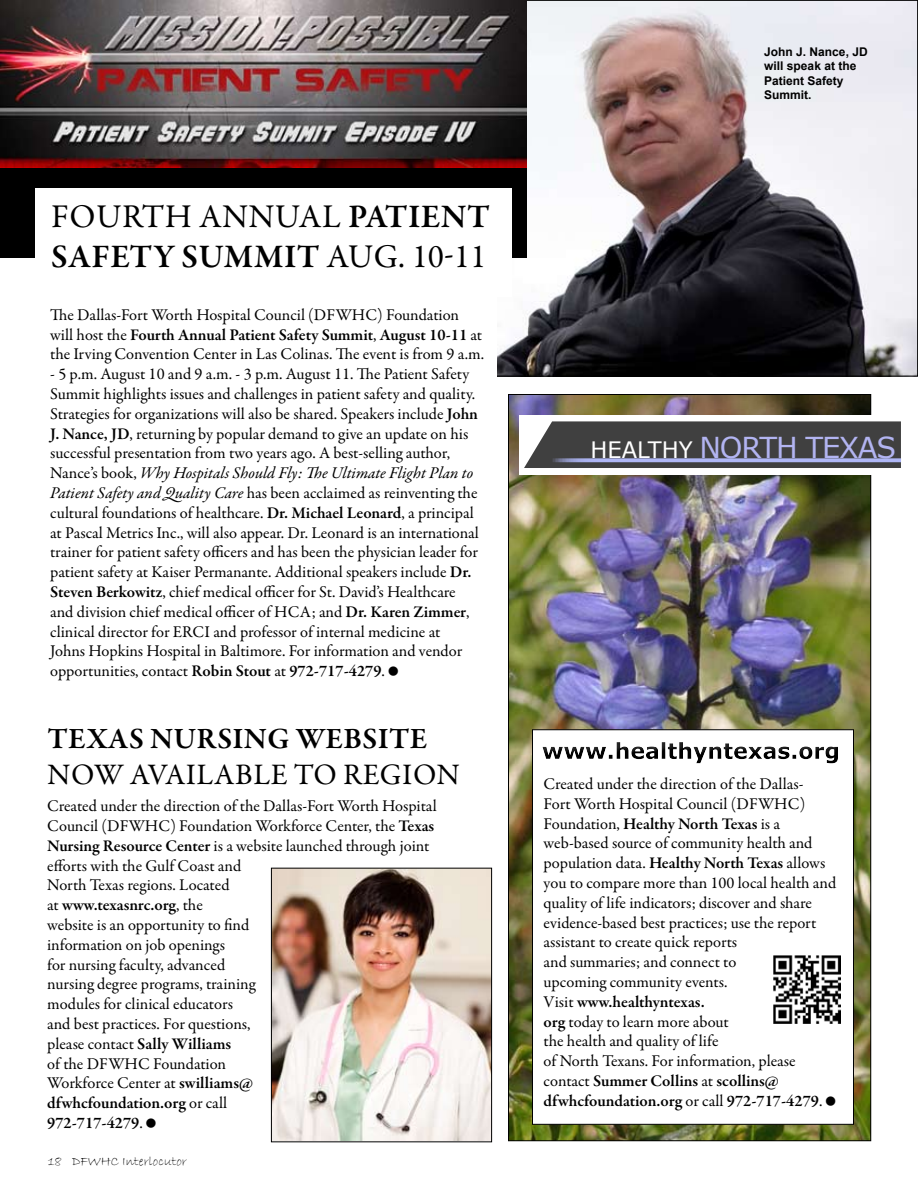
<style>
.page{position:relative;width:918px;height:1188px;background:#fff}
.page>*{position:absolute;margin:0;border:0;box-sizing:border-box;transform-origin:0 0}
.t1{font:33.45px "Garamond Premr Pro";color:#000}
.t2{font:600 33.45px "Garamond Premr Pro";color:#000}
.t3{font:29.85px "Garamond Premr Pro";color:#000}
.t4{font:600 29.85px "Garamond Premr Pro";letter-spacing:.015em;color:#000}
.t5{font:28.8px "Verdana";color:#b2b4f1}
.t6{font:22.65px "Verdana";color:#fff}
.t7{font:16.5px/19.8px "Garamond Premr Pro";letter-spacing:-.005em;color:#000}
.t8{font:13.5px "Bradley Hand ITC";color:#000}
.t9{font:700 12px/14.4px "Arial";color:#000}
.s1{font-weight:600}
.s2{font-style:italic}
.s3{color:#000102}
.s4{font-size:28.8px;color:#b2b4f1}
</style>
<div class="page">
<img style="left:497px;top:2px;width:419px;height:372px">
<img style="left:0;top:0;width:526px;height:168px">
<img style="left:510px;top:396px;width:359px;height:743px">
<div style="left:519px;top:415px;width:392px;height:59px;background:#fff"></div>
<div style="left:0;top:168px;width:526px;height:89px;background:#000"></div>
<div style="left:35px;top:189px;width:477px;height:108px;background:#fff"></div>
<div style="left:532px;top:730px;width:322px;height:395px;background:#fff;border:1px solid #000"></div>
<div style="left:540px;top:740px;width:309px;height:29px;background:#000;opacity:.25"></div>
<img style="left:773px;top:956px;width:68px;height:68px">
<svg style="left:524px;top:421px;width:377px;height:47px;background:#4a4a4a"></svg>
<svg style="left:544px;top:458px;width:357px;height:4px"></svg>
<img style="left:273px;top:870px;width:217px;height:270px">
<div style="left:271px;top:868px;width:221px;height:274px;border:1px solid #000"></div>
<h1 class="t1" style="left:51px;top:196px;width:44px">Fourth</h1>
<h1 class="t1" style="left:199px;top:196px;width:25px">annual</h1>
<h1 class="t2" style="left:348px;top:196px;width:97px">patient</h1>
<h1 class="t2" style="left:51px;top:236px;width:21px">safet</h1>
<h1 class="t2" style="left:153px;top:236px;width:55px">y summ</h1>
<h1 class="t1" style="left:284px;top:236px;width:67px"><span class="s1">it</span> aug</h1>
<h1 class="t1" style="left:398px;top:236px;width:90px">. 10-11</h1>
<p class="t7" style="left:50px;top:305px;width:435px">The Dallas-Fort Worth Hospital Council (DFWHC) Foundation will host the <span class="s1">Fourth Annual Patient Safety Summit</span>, <span class="s1">August 10-11</span> at the Irving Convention Center in Las Colinas. The event is from 9 a.m.</p>
<p class="t7" style="left:50px;top:364px;width:430px">- 5 p.m. August 10 and 9 a.m. - 3 p.m. August 11. The Patient Safety Summit highlights issues and challenges in patient safety and quality.<br>Strategies for organizations will also be shared. Speakers include <span class="s1">John J. Nance, JD</span>, returning by popular demand to give an update on his successful presentation from two years ago. A best-selling author, Nance’s book, <span class="s2">Why Hospitals Should Fly: The Ultimate Flight Plan to Patient Safety and Quality Care</span> has been acclaimed as reinventing the cultural foundations of healthcare. <span class="s1">Dr. Michael Leonard</span>, a principal at Pascal Metrics Inc., will also appear. Dr. Leonard is an international trainer for patient safety officers and has been the physician leader for patient safety at Kaiser Permanante. Additional speakers include <span class="s1">Dr.<br>Steven Berkowitz</span>, chief medical officer for St. David’s Healthcare and division chief medical officer of HCA; and <span class="s1">Dr. Karen Zimmer</span>, clinical director for ERCI and professor of internal medicine at Johns Hopkins Hospital in Baltimore. For information and vendor opportunities, contact <span class="s1">Robin Stout</span> at <span class="s1">972-717-4279</span>.</p>
<h2 class="t4" style="left:47px;top:720px;width:124px">Texas nurs</h2>
<h2 class="t4" style="left:233px;top:720px;width:85px">ing webs</h2>
<h2 class="t4" style="left:378px;top:720px;width:31px">ite</h2>
<h2 class="t3" style="left:47px;top:756px;width:27px">now</h2>
<h2 class="t3" style="left:130px;top:756px;width:19px">available</h2>
<h2 class="t3" style="left:294px;top:756px;width:70px">to region</h2>
<p class="t7" style="left:47px;top:796px;width:391px">Created under the direction of the Dallas-Fort Worth Hospital Council (DFWHC) Foundation Workforce Center, the <span class="s1">Texas Nursing Resource Center</span> is a website launched through joint efforts with the Gulf Coast and<br>North Texas regions. Located<br>at <span class="s1">www.texasnrc.org</span>, the<br>website is an opportunity to find<br>information on job openings<br>for nursing faculty, advanced<br>nursing degree programs, training<br>modules for clinical educators<br>and best practices. For questions,<br>please contact <span class="s1">Sally Williams<br></span>of the DFWHC Foundation<br>Workforce Center at <span class="s1">swilliams@<br>dfwhcfoundation.org</span> or call<br><span class="s1">972-717-4279</span>.</p>
<p class="t8" style="left:48px;top:1153px;width:140px"><span class="s3">18</span> DFWHC Interlocutor</p>
<p class="t9" style="left:764px;top:45px;width:105px">John J. Nance, JD will speak at the<br>Patient Safety<br>Summit.</p>
<h3 class="t6" style="left:590px;top:435px;width:149px">HEALTHY <span class="s4">NORTH</span></h3>
<h3 class="t5" style="left:806px;top:429px;width:87px">TEXAS</h3>
<p class="t7" style="left:544px;top:774px;width:294px">Created under the direction of the Dallas-<br>Fort Worth Hospital Council (DFWHC)<br>Foundation, <span class="s1">Healthy North Texas</span> is a web-based source of community health and population data. <span class="s1">Healthy North Texas</span> allows you to compare more than 100 local health and quality of life indicators; discover and share evidence-based best practices; use the report assistant to create quick reports<br>and summaries; and connect to<br>upcoming community events.<br>Visit <span class="s1">www.healthyntexas.<br>org</span> today to learn more about<br>the health and quality of life<br>of North Texans. For information, please contact <span class="s1">Summer Collins</span> at <span class="s1">scollins@ dfwhcfoundation.org</span> or call <span class="s1">972-717-4279</span>.</p>
</div>
